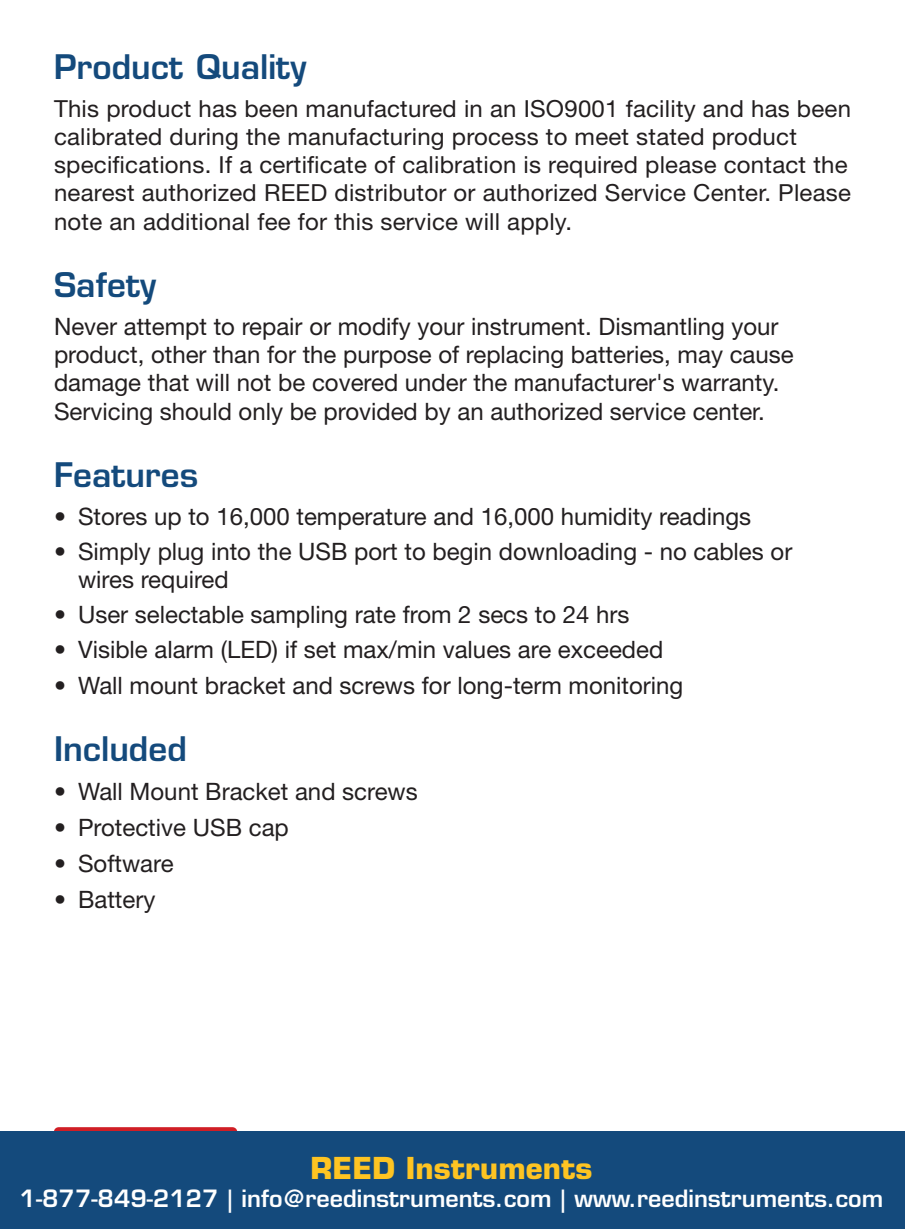
<style>
.page{position:relative;width:905px;height:1229px;background:#fff}
.page>*{position:absolute;margin:0;border:0;box-sizing:border-box;transform-origin:0 0}
.t1{font:600 33px "Eurostile LT Std";color:#144a7c}
.t2{font:700 29.4px "Eurostile LT Std";color:#fec422}
.t3{font:24px/28.2px "Helvetica Neue LT Std";color:#231f20}
.t4{font:23.4px/28.2px "Helvetica Neue LT Std";letter-spacing:.01em;color:#231f20}
.t5{font:600 23.4px "Eurostile LT Std";color:#fff}
</style>
<div class="page">
<div style="left:54px;top:1127px;width:183px;height:47px;background:#d01e25;border-radius:5px"></div>
<div style="left:0;top:1131px;width:904px;height:97px;background:#144a7c"></div>
<h1 class="t1" style="left:54px;top:46px;width:254px">Product Quality</h1>
<p class="t4" style="left:54px;top:95px;width:798px">This product has been manufactured in an ISO9001 facility and has been calibrated during the manufacturing process to meet stated product specifications. If a certificate of calibration is required please contact the nearest authorized REED distributor or authorized Service Center. Please note an additional fee for this service will apply.</p>
<h1 class="t1" style="left:54px;top:264px;width:103px">Safety</h1>
<p class="t3" style="left:54px;top:312px;width:741px">Never attempt to repair or modify your instrument. Dismantling your product, other than for the purpose of replacing batteries, may cause damage that will not be covered under the manufacturer's warranty.<br>Servicing should only be provided by an authorized service center.</p>
<h1 class="t1" style="left:54px;top:454px;width:146px">Features</h1>
<p class="t3" style="left:54px;top:502px;width:698px">• Stores up to 16,000 temperature and 16,000 humidity readings</p>
<p class="t3" style="left:78px;top:537px;width:715px;text-indent:-24px">• Simply plug into the USB port to begin downloading - no cables or wires required</p>
<p class="t3" style="left:54px;top:600px;width:577px">• User selectable sampling rate from 2 secs to 24 hrs</p>
<p class="t3" style="left:54px;top:635px;width:610px">• Visible alarm (LED) if set max/min values are exceeded</p>
<p class="t3" style="left:54px;top:671px;width:631px">• Wall mount bracket and screws for long-term monitoring</p>
<h1 class="t1" style="left:54px;top:727px;width:134px">Included</h1>
<p class="t3" style="left:54px;top:777px;width:365px">• Wall Mount Bracket and screws</p>
<p class="t3" style="left:54px;top:813px;width:236px">• Protective USB cap</p>
<p class="t3" style="left:54px;top:848px;width:121px">• Software</p>
<p class="t3" style="left:54px;top:884px;width:103px">• Battery</p>
<p class="t2" style="left:310px;top:1149px;width:283px">REED Instruments</p>
<p class="t5" style="left:20px;top:1183px;width:865px">1-877-849-2127 | info@reedinstruments.com | www.reedinstruments.com</p>
</div>
